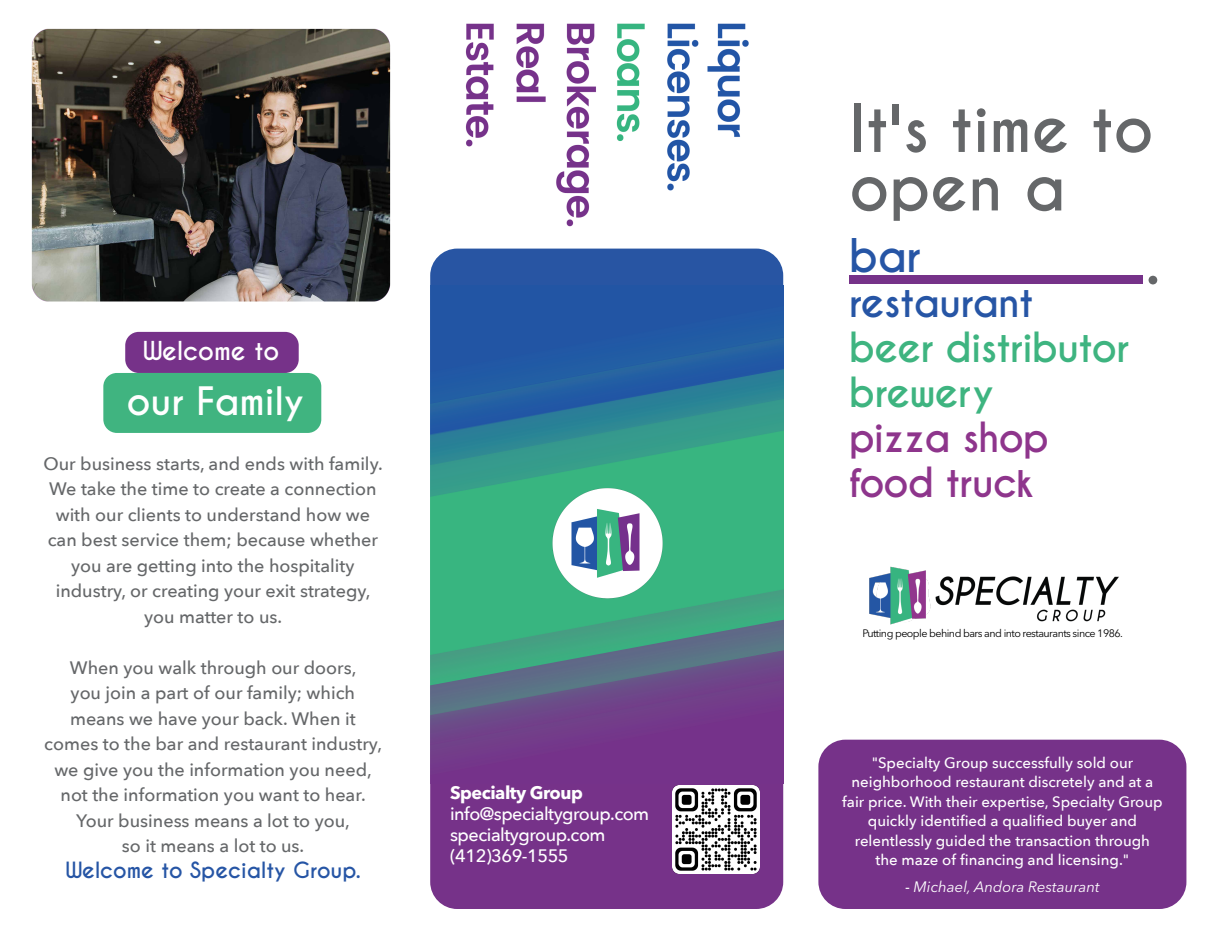
<style>
.page{position:relative;width:1215px;height:945px;background:#fff}
.page>*{position:absolute;margin:0;border:0;box-sizing:border-box;transform-origin:0 0}
.t1{font:700 61.5px/58.5px "Caviar Dreams";color:#656769}
.t2{font:700 43.5px "Caviar Dreams";color:#2655a5}
.t3{font:700 39px/45px "Caviar Dreams";letter-spacing:-.025em;color:#3eb480}
.t4{font:700 39px/45px "Caviar Dreams";letter-spacing:-.025em;color:#8e358c}
.t5{font:700 39px "Caviar Dreams";letter-spacing:-.025em;color:#2655a5}
.t6{font:700 36.75px "Caviar Dreams";color:#fff}
.t7{font:700 24.45px "Caviar Dreams";color:#fff}
.t8{font:700 21px "Caviar Dreams";color:#2655a5}
.t9{font:500 18px/25.5px "Avenir Next";color:#656769;text-align:center}
.t10{font:500 18px/21px "Avenir Next";letter-spacing:-.025em;color:#fff}
.t11{font:700 18px "Avenir Next LT Pro";letter-spacing:-.025em;color:#fff}
.t12{font:500 15px/19.5px "Avenir Next";color:#fff;text-align:center}
.t13{font:italic 15px "Avenir Next LT Pro";color:#fff}
.t14{font:10.8px "Avenir Next LT Pro";letter-spacing:-.05em;color:#000}
.s1{font-family:"Avenir Next";font-weight:500;font-style:normal}
</style>
<div class="page">
<div style="left:125px;top:332px;width:174px;height:41px;background:#763289;border-radius:14px"></div>
<div style="left:103px;top:373px;width:218px;height:60px;background:#40b480;border-radius:14px"></div>
<img style="left:465px;top:23px;width:284px;height:204px">
<div style="left:850px;top:276px;width:293px;height:8px;background:#763289"></div>
<div style="left:818px;top:740px;width:368px;height:169px;background:#763289;border-radius:27px"></div>
<img style="left:869px;top:566px;width:250px;height:59px">
<div style="left:430px;top:720px;width:353px;height:189px;background:#763289;border-radius:27px"></div>
<img style="left:672px;top:786px;width:88px;height:87px">
<div style="left:430px;top:249px;width:353px;height:123px;background:#2855a3;border-radius:27px"></div>
<img style="left:430px;top:335px;width:353px;height:440px">
<img style="left:31px;top:28px;width:360px;height:274px">
<h3 class="t7" style="left:143px;top:336px;width:138px">Welcome to</h3>
<h3 class="t6" style="left:127px;top:379px;width:179px">our Family</h3>
<p class="t9" style="left:43px;top:450px;width:341px">Our business starts, and ends with family.<br>We take the time to create a connection with our clients to understand how we can best service them; because whether you are getting into the hospitality industry, or creating your exit strategy, you matter to us.</p>
<p class="t9" style="left:44px;top:654px;width:339px">When you walk through our doors,<br>you join a part of our family; which means we have your back. When it comes to the bar and restaurant industry, we give you the information you need, not the information you want to hear.<br>Your business means a lot to you,<br>so it means a lot to us.</p>
<p class="t8" style="left:66px;top:857px;width:297px">Welcome to Specialty Group.</p>
<p class="t11" style="left:450px;top:782px;width:134px">Specialty Group</p>
<p class="t10" style="left:450px;top:803px;width:201px">info@specialtygroup.com specialtygroup.com (412)369-1555</p>
<h1 class="t1" style="left:850px;top:101px;width:305px">It's time to open a</h1>
<h2 class="t2" style="left:849px;top:229px;width:74px">bar</h2>
<h3 class="t5" style="left:849px;top:279px;width:186px">restaurant</h3>
<h3 class="t3" style="left:849px;top:326px;width:282px">beer distributor brewery</h3>
<h3 class="t4" style="left:849px;top:416px;width:202px">pizza shop food truck</h3>
<h1 class="t1" style="left:1146px;top:233px;width:16px">.</h1>
<p class="t14" style="left:862px;top:627px;width:262px">Putting people behind bars and into restaurants since 1986.</p>
<p class="t12" style="left:842px;top:752px;width:322px">"Specialty Group successfully sold our neighborhood restaurant discretely and at a fair price. With their expertise, Specialty Group quickly identified a qualified buyer and relentlessly guided the transaction through the maze of financing and licensing."</p>
<p class="t13" style="left:905px;top:878px;width:196px"><span class="s1">-</span> Michael, Andora Restaurant</p>
</div>
